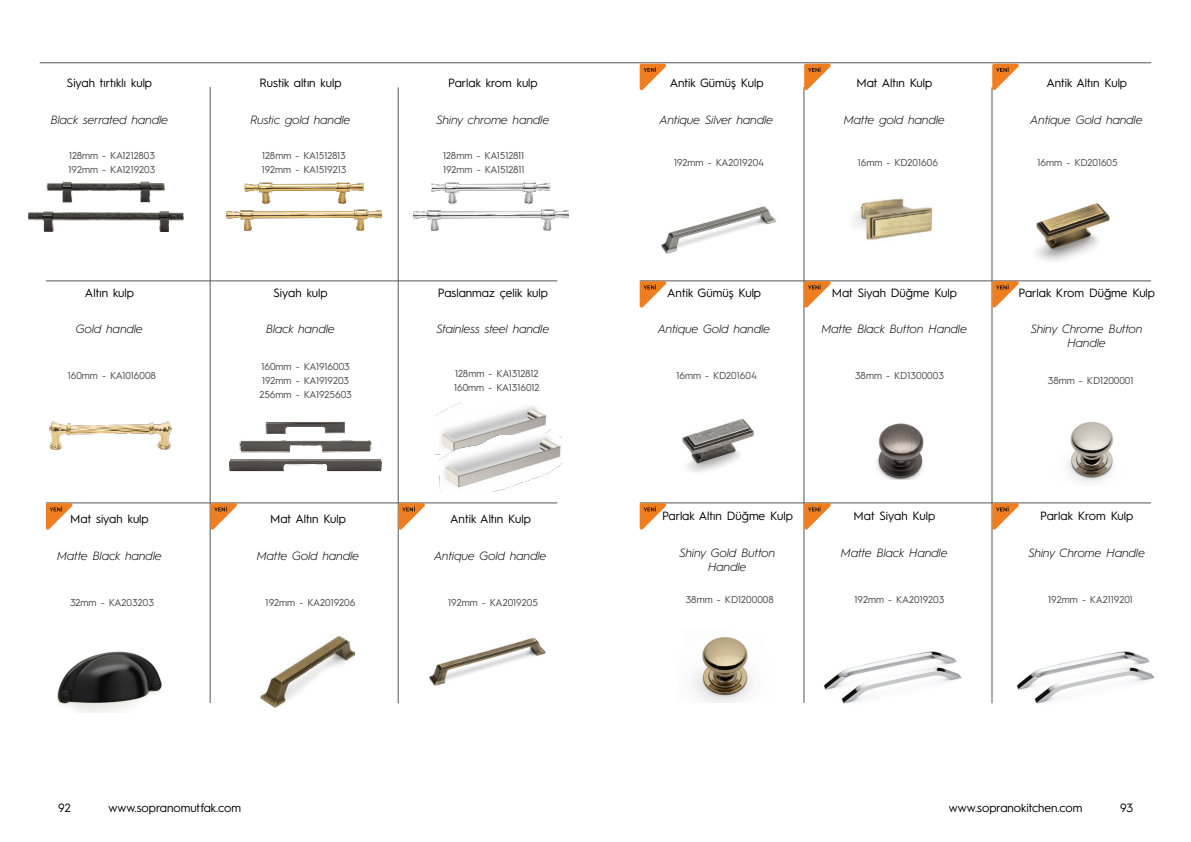
<style>
.page{position:relative;width:1191px;height:842px;background:#fff}
.page>*{position:absolute;margin:0;border:0;box-sizing:border-box;transform-origin:0 0}
.t1{font:italic 300 12px/14.4px "Hurme Geometric Sans 1";color:#000;text-align:center}
.t2{font:12px "Hurme Geometric Sans 1";color:#000}
.t3{font:10px/14px "Hurme Geometric Sans 1";color:#4a4a49}
</style>
<div class="page">
<img style="left:436px;top:403px;width:114px;height:52px">
<img style="left:440px;top:436px;width:122px;height:56px">
<img style="left:1068px;top:422px;width:45px;height:61px">
<img style="left:693px;top:637px;width:59px;height:66px">
<img style="left:876px;top:423px;width:48px;height:56px">
<hr style="left:46px;top:281px;width:511px;height:1px;background:#575756">
<hr style="left:639px;top:281px;width:512px;height:1px;background:#575756">
<hr style="left:46px;top:503px;width:511px;height:1px;background:#575756">
<hr style="left:639px;top:503px;width:512px;height:1px;background:#575756">
<hr style="left:210px;top:87px;width:1px;height:616px;background:#575756">
<hr style="left:803px;top:87px;width:1px;height:616px;background:#575756">
<hr style="left:398px;top:87px;width:1px;height:616px;background:#575756">
<hr style="left:991px;top:87px;width:1px;height:616px;background:#575756">
<hr style="left:40px;top:63px;width:1111px;height:1px;background:#575756">
<svg style="left:46px;top:503px;width:27px;height:27px"></svg>
<svg style="left:639px;top:503px;width:28px;height:27px"></svg>
<svg style="left:639px;top:281px;width:28px;height:27px"></svg>
<svg style="left:639px;top:64px;width:28px;height:27px"></svg>
<svg style="left:210px;top:503px;width:27px;height:27px"></svg>
<svg style="left:804px;top:503px;width:27px;height:27px"></svg>
<svg style="left:804px;top:281px;width:27px;height:27px"></svg>
<svg style="left:804px;top:64px;width:27px;height:27px"></svg>
<svg style="left:398px;top:503px;width:27px;height:27px"></svg>
<svg style="left:992px;top:503px;width:27px;height:27px"></svg>
<svg style="left:992px;top:281px;width:27px;height:27px"></svg>
<svg style="left:992px;top:64px;width:27px;height:27px"></svg>
<img style="left:28px;top:182px;width:155px;height:49px">
<img style="left:226px;top:182px;width:155px;height:49px">
<img style="left:413px;top:182px;width:155px;height:49px">
<img style="left:50px;top:422px;width:121px;height:27px">
<img style="left:229px;top:421px;width:153px;height:51px">
<img style="left:57px;top:651px;width:105px;height:62px">
<img style="left:260px;top:635px;width:94px;height:74px">
<img style="left:430px;top:637px;width:116px;height:49px">
<img style="left:661px;top:206px;width:115px;height:48px">
<img style="left:854px;top:198px;width:79px;height:43px">
<img style="left:1036px;top:203px;width:74px;height:58px">
<img style="left:682px;top:419px;width:72px;height:53px">
<img style="left:824px;top:651px;width:138px;height:53px">
<img style="left:1017px;top:651px;width:138px;height:53px">
<p class="t2" style="left:67px;top:75px;width:87px">Siyah tırtıklı kulp</p>
<p class="t2" style="left:669px;top:75px;width:95px">Antik Gümüş Kulp</p>
<p class="t2" style="left:259px;top:75px;width:84px">Rustik altın kulp</p>
<p class="t2" style="left:856px;top:75px;width:77px">Mat Altın Kulp</p>
<p class="t2" style="left:448px;top:75px;width:91px">Parlak krom kulp</p>
<p class="t2" style="left:1046px;top:75px;width:82px">Antik Altın Kulp</p>
<p class="t1" style="left:51px;top:112px;width:119px">Black serrated handle</p>
<p class="t1" style="left:660px;top:112px;width:115px">Antique Silver handle</p>
<p class="t1" style="left:436px;top:112px;width:114px">Shiny chrome handle</p>
<p class="t1" style="left:1030px;top:112px;width:114px">Antique Gold handle</p>
<p class="t1" style="left:250px;top:112px;width:102px">Rustic gold handle</p>
<p class="t1" style="left:843px;top:112px;width:103px">Matte gold handle</p>
<p class="t3" style="left:69px;top:147px;width:88px">128mm - KA1212803<br>192mm - KA1219203</p>
<p class="t3" style="left:674px;top:154px;width:91px">192mm - KA2019204</p>
<p class="t3" style="left:262px;top:147px;width:86px">128mm - KA1512813<br>192mm - KA1519213</p>
<p class="t3" style="left:857px;top:154px;width:82px">16mm - KD201606</p>
<p class="t3" style="left:443px;top:147px;width:83px">128mm - KA1512811<br>192mm - KA1512811</p>
<p class="t3" style="left:1037px;top:154px;width:82px">16mm - KD201605</p>
<p class="t2" style="left:85px;top:284px;width:51px">Altın kulp</p>
<p class="t2" style="left:667px;top:284px;width:95px">Antik Gümüş Kulp</p>
<p class="t2" style="left:273px;top:284px;width:56px">Siyah kulp</p>
<p class="t2" style="left:831px;top:284px;width:127px">Mat Siyah Düğme Kulp</p>
<p class="t2" style="left:438px;top:284px;width:112px">Paslanmaz çelik kulp</p>
<p class="t2" style="left:1018px;top:284px;width:138px">Parlak Krom Düğme Kulp</p>
<p class="t1" style="left:76px;top:321px;width:69px">Gold handle</p>
<p class="t1" style="left:658px;top:321px;width:114px">Antique Gold handle</p>
<p class="t1" style="left:266px;top:321px;width:70px">Black handle</p>
<p class="t1" style="left:821px;top:321px;width:147px">Matte Black Button Handle</p>
<p class="t1" style="left:436px;top:321px;width:114px">Stainless steel handle</p>
<p class="t1" style="left:1030px;top:321px;width:113px">Shiny Chrome Button<br>Handle</p>
<p class="t3" style="left:68px;top:368px;width:90px">160mm - KA1016008</p>
<p class="t3" style="left:259px;top:359px;width:94px">160mm - KA1916003<br>192mm - KA1919203<br>256mm - KA1925603</p>
<p class="t3" style="left:855px;top:368px;width:90px">38mm - KD1300003</p>
<p class="t3" style="left:454px;top:366px;width:87px">128mm - KA1312812<br>160mm - KA1316012</p>
<p class="t3" style="left:1047px;top:373px;width:87px">38mm - KD1200001</p>
<p class="t3" style="left:676px;top:368px;width:82px">16mm - KD201604</p>
<p class="t2" style="left:70px;top:511px;width:80px">Mat siyah kulp</p>
<p class="t2" style="left:270px;top:511px;width:77px">Mat Altın Kulp</p>
<p class="t2" style="left:450px;top:511px;width:82px">Antik Altın Kulp</p>
<p class="t2" style="left:662px;top:508px;width:132px">Parlak Altın Düğme Kulp</p>
<p class="t2" style="left:853px;top:508px;width:83px">Mat Siyah Kulp</p>
<p class="t2" style="left:1040px;top:508px;width:95px">Parlak Krom Kulp</p>
<p class="t1" style="left:57px;top:548px;width:106px">Matte Black handle</p>
<p class="t1" style="left:257px;top:548px;width:104px">Matte Gold handle</p>
<p class="t1" style="left:434px;top:548px;width:114px">Antique Gold handle</p>
<p class="t1" style="left:679px;top:545px;width:97px">Shiny Gold Button<br>Handle</p>
<p class="t1" style="left:841px;top:545px;width:108px">Matte Black Handle</p>
<p class="t1" style="left:1028px;top:545px;width:118px">Shiny Chrome Handle</p>
<p class="t3" style="left:70px;top:595px;width:85px">32mm - KA203203</p>
<p class="t3" style="left:266px;top:595px;width:91px">192mm - KA2019206</p>
<p class="t3" style="left:448px;top:595px;width:91px">192mm - KA2019205</p>
<p class="t3" style="left:685px;top:591px;width:90px">38mm - KD1200008</p>
<p class="t3" style="left:854px;top:591px;width:91px">192mm - KA2019203</p>
<p class="t3" style="left:1048px;top:591px;width:86px">192mm - KA2119201</p>
<p class="t2" style="left:58px;top:799px;width:14px">92</p>
<p class="t2" style="left:108px;top:799px;width:134px">www.sopranomutfak.com</p>
<p class="t2" style="left:949px;top:799px;width:135px">www.sopranokitchen.com</p>
<p class="t2" style="left:1120px;top:799px;width:14px">93</p>
</div>
